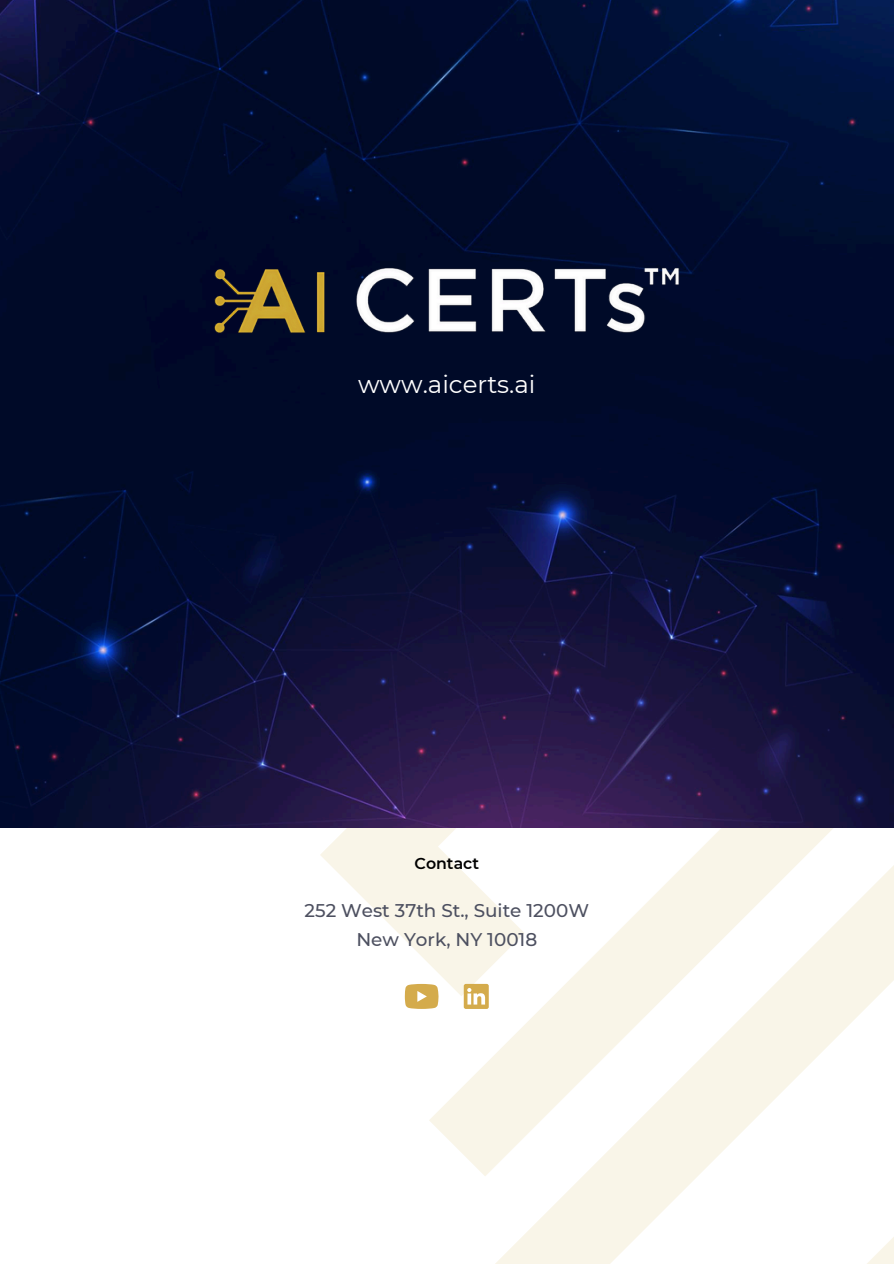
<style>
.page{position:relative;width:894px;height:1264px;background:#fff}
.page>*{position:absolute;margin:0;border:0;box-sizing:border-box;transform-origin:0 0}
.t1{font:24.45px "Montserrat";color:#fff}
.t2{font:500 18.3px/29.2px "Montserrat";color:#4d5060;text-align:center}
.t3{font:600 15.75px "Montserrat";color:#000}
</style>
<div class="page">
<svg style="left:320px;top:827px;width:160px;height:344px"></svg>
<svg style="left:480px;top:827px;width:413px;height:436px"></svg>
<img style="left:0;top:0;width:893px;height:827px">
<img style="left:200px;top:248px;width:493px;height:93px">
<svg style="left:405px;top:983px;width:33px;height:25px"></svg>
<svg style="left:463px;top:983px;width:25px;height:25px"></svg>
<p class="t1" style="left:358px;top:369px;width:179px">www.aicerts.ai</p>
<h1 class="t3" style="left:414px;top:853px;width:66px">Contact</h1>
<p class="t2" style="left:304px;top:895px;width:286px">252 West 37th St., Suite 1200W<br>New York, NY 10018</p>
</div>
